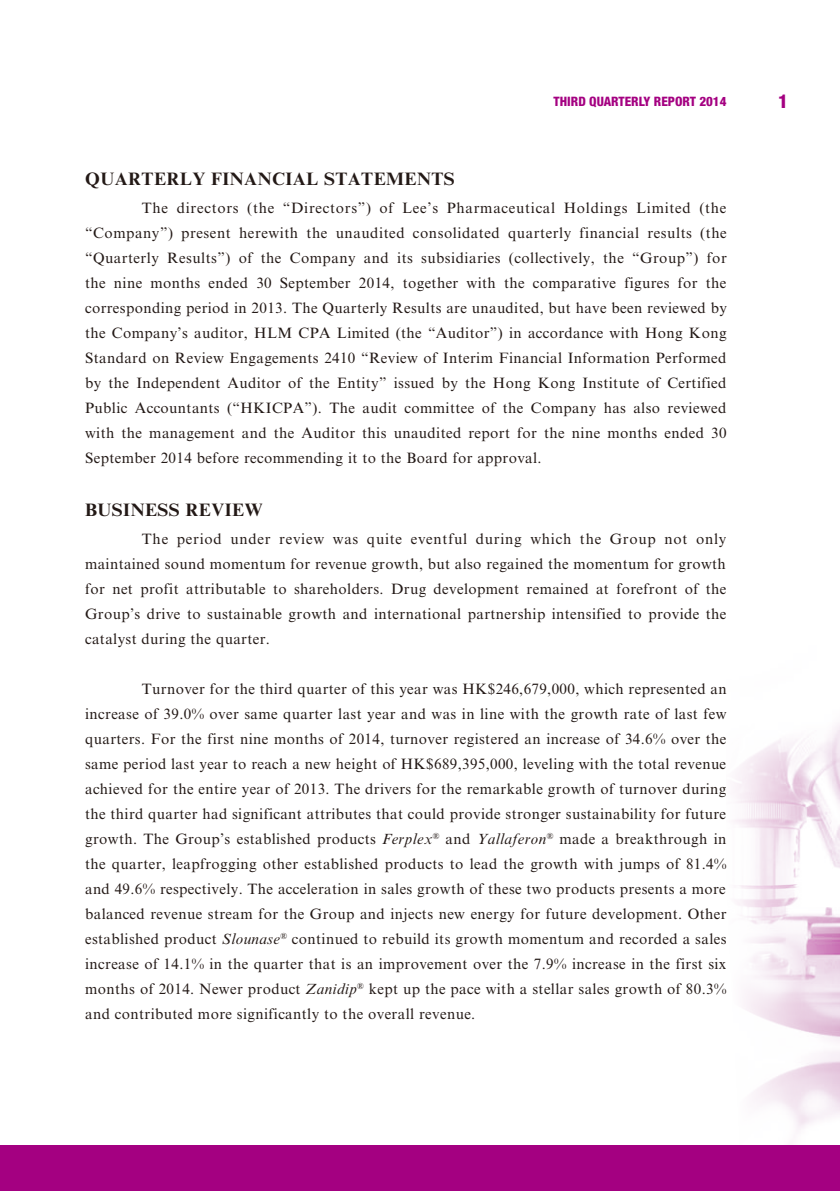
<style>
.page{position:relative;width:840px;height:1191px;background:#fff}
.page>*{position:absolute;margin:0;border:0;box-sizing:border-box;transform-origin:0 0}
.t1{font:800 condensed 19px "Helvetica Neue LT Std";color:#a40081}
.t2{font:700 18px "Times New Roman MT Std";letter-spacing:.025em;color:#231916}
.t3{font:15px/25px "Times New Roman MT Std";letter-spacing:.025em;color:#231916;text-align:justify}
.t4{font:800 condensed 13px "Helvetica Neue LT Std";color:#a40081}
.s1{font-style:italic}
</style>
<div class="page">
<img style="left:734px;top:724px;width:105px;height:407px">
<div style="left:0;top:1145px;width:839px;height:46px;background:#a40081"></div>
<p class="t4" style="left:553px;top:94px;width:174px">THIRD QUARTERLY REPORT 2014</p>
<p class="t1" style="left:777px;top:89px;width:11px">1</p>
<p class="t2" style="left:85px;top:168px;width:371px">QUARTERLY FINANCIAL STATEMENTS</p>
<p class="t3" style="left:85px;top:196px;width:643px;text-indent:57px">The directors (the “Directors”) of Lee’s Pharmaceutical Holdings Limited (the “Company”) present herewith the unaudited consolidated quarterly financial results (the “Quarterly Results”) of the Company and its subsidiaries (collectively, the “Group”) for the nine months ended 30 September 2014, together with the comparative figures for the corresponding period in 2013. The Quarterly Results are unaudited, but have been reviewed by the Company’s auditor, HLM CPA Limited (the “Auditor”) in accordance with Hong Kong Standard on Review Engagements 2410 “Review of Interim Financial Information Performed by the Independent Auditor of the Entity” issued by the Hong Kong Institute of Certified Public Accountants (“HKICPA”). The audit committee of the Company has also reviewed with the management and the Auditor this unaudited report for the nine months ended 30<br>September 2014 before recommending it to the Board for approval.</p>
<p class="t2" style="left:85px;top:498px;width:179px">BUSINESS REVIEW</p>
<p class="t3" style="left:85px;top:526px;width:642px;text-indent:57px">The period under review was quite eventful during which the Group not only maintained sound momentum for revenue growth, but also regained the momentum for growth for net profit attributable to shareholders. Drug development remained at forefront of the Group’s drive to sustainable growth and international partnership intensified to provide the catalyst during the quarter.</p>
<p class="t3" style="left:85px;top:676px;width:642px;text-indent:57px">Turnover for the third quarter of this year was HK$246,679,000, which represented an increase of 39.0% over same quarter last year and was in line with the growth rate of last few quarters. For the first nine months of 2014, turnover registered an increase of 34.6% over the same period last year to reach a new height of HK$689,395,000, leveling with the total revenue achieved for the entire year of 2013. The drivers for the remarkable growth of turnover during the third quarter had significant attributes that could provide stronger sustainability for future growth. The Group’s established products <span class="s1">Ferplex</span><sup>®</sup> and <span class="s1">Yallaferon</span><sup>®</sup> made a breakthrough in the quarter, leapfrogging other established products to lead the growth with jumps of 81.4% and 49.6% respectively. The acceleration in sales growth of these two products presents a more balanced revenue stream for the Group and injects new energy for future development. Other established product <span class="s1">Slounase</span><sup>®</sup> continued to rebuild its growth momentum and recorded a sales increase of 14.1% in the quarter that is an improvement over the 7.9% increase in the first six months of 2014. Newer product <span class="s1">Zanidip</span><sup>®</sup> kept up the pace with a stellar sales growth of 80.3% and contributed more significantly to the overall revenue.</p>
</div>
